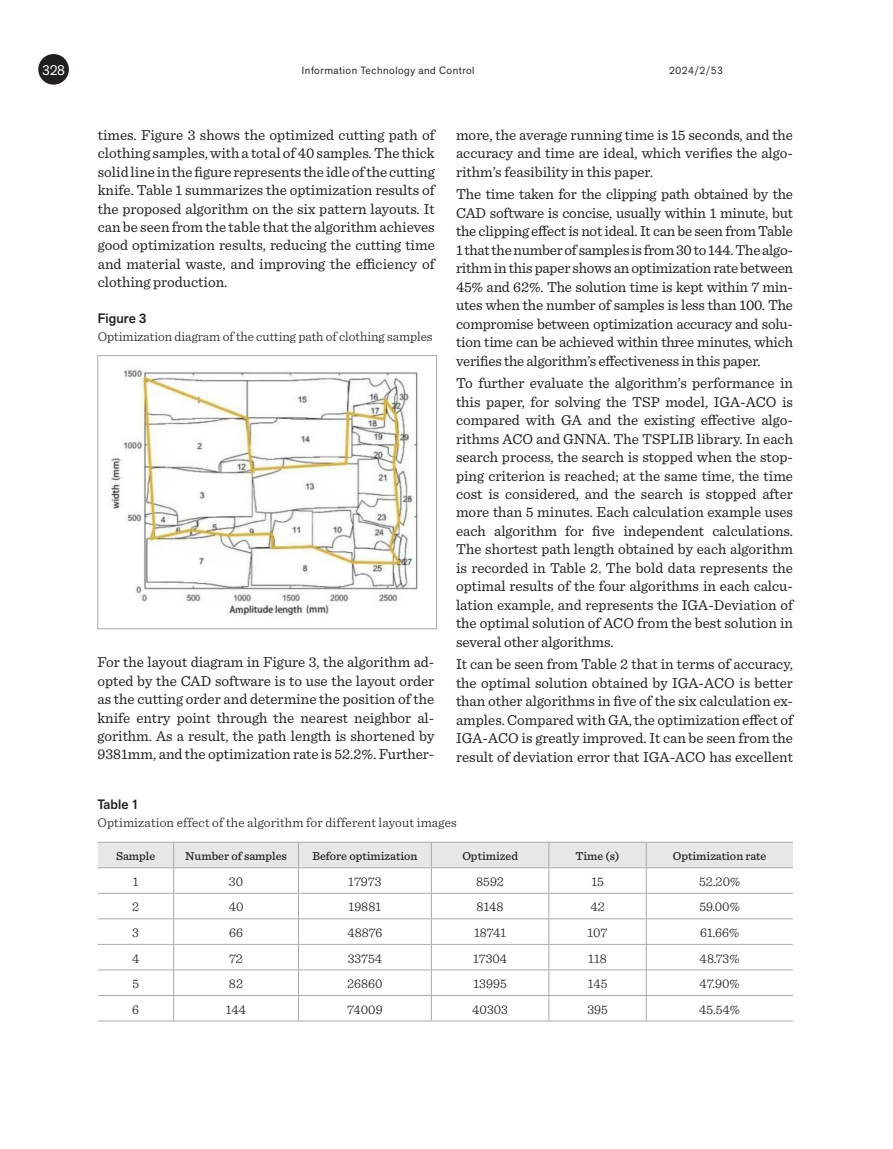
<style>
.page{position:relative;width:893px;height:1149px;background:#fff}
.page>*{position:absolute;margin:0;border:0;box-sizing:border-box;transform-origin:0 0}
.t1{font:18.75px/23.1px "Palatino Linotype";color:#000;text-align:justify}
.t2{font:16.95px "Palatino Linotype";color:#000}
.t3{font:700 16.95px "Palatino Linotype";color:#000}
.pagrindinis{font:15px/18.5px "Sentinel";color:#231f20;text-align:justify}
.t4{font:14.1px "Akzid Grtsk Next";color:#fff}
.Pav_pavadin{font:300 13.5px "Sentinel";color:#231f20}
.Pav_nr{font:500 13.5px "Akzid Grtsk Next";color:#231f20}
.lent_kepure_inform{font:500 12px "Sentinel";color:#231f20}
.t5{font:10.5px "Akzid Grtsk Next";letter-spacing:.05em;color:#231f20}
</style>
<div class="page">
<div style="left:38px;top:54px;width:31px;height:31px;background:#231f20;border-radius:50%"></div>
<hr style="left:98px;top:841px;width:76px;height:1px;background:#a8a9ad">
<hr style="left:174px;top:841px;width:124px;height:1px;background:#a8a9ad">
<hr style="left:298px;top:841px;width:133px;height:1px;background:#a8a9ad">
<hr style="left:431px;top:841px;width:118px;height:1px;background:#a8a9ad">
<hr style="left:549px;top:841px;width:97px;height:1px;background:#a8a9ad">
<hr style="left:646px;top:841px;width:147px;height:1px;background:#a8a9ad">
<svg style="left:98px;top:842px;width:695px;height:178px"></svg>
<hr style="left:98px;top:1020px;width:76px;height:1px;background:#a8a9ad">
<hr style="left:174px;top:1020px;width:124px;height:1px;background:#a8a9ad">
<hr style="left:298px;top:1020px;width:133px;height:1px;background:#a8a9ad">
<hr style="left:431px;top:1020px;width:118px;height:1px;background:#a8a9ad">
<hr style="left:549px;top:1020px;width:97px;height:1px;background:#a8a9ad">
<hr style="left:646px;top:1020px;width:147px;height:1px;background:#a8a9ad">
<img style="left:110px;top:369px;width:308px;height:247px">
<div style="left:97px;top:355px;width:340px;height:274px;border:1px solid #a8a9ad"></div>
<p class="t4" style="left:42px;top:61px;width:24px">328</p>
<p class="t5" style="left:302px;top:63px;width:174px">Information Technology and Control</p>
<p class="t5" style="left:669px;top:63px;width:55px">2024/2/53</p>
<p class="pagrindinis" style="left:98px;top:124px;width:339px">times. Figure 3 shows the optimized cutting path of clothing samples, with a total of 40 samples. The thick solid line in the figure represents the idle of the cutting knife. Table 1 summarizes the optimization results of the proposed algorithm on the six pattern layouts. It can be seen from the table that the algorithm achieves good optimization results, reducing the cutting time and material waste, and improving the efficiency of clothing production.</p>
<p class="pagrindinis" style="left:456px;top:124px;width:338px">more, the average running time is 15 seconds, and the accuracy and time are ideal, which verifies the algo&shy;rithm’s feasibility in this paper.</p>
<p class="pagrindinis" style="left:456px;top:184px;width:339px">The time taken for the clipping path obtained by the CAD software is concise, usually within 1 minute, but the clipping effect is not ideal. It can be seen from Table 1 that the number of samples is from 30 to 144. The algo&shy;rithm in this paper shows an optimization rate between 45% and 62%. The solution time is kept within 7 min&shy;utes when the number of samples is less than 100. The compromise between optimization accuracy and solu&shy;tion time can be achieved within three minutes, which verifies the algorithm’s effectiveness in this paper.</p>
<p class="pagrindinis" style="left:456px;top:373px;width:339px">To further evaluate the algorithm’s performance in this paper, for solving the TSP model, IGA-ACO is compared with GA and the existing effective algo&shy;rithms ACO and GNNA. The TSPLIB library. In each search process, the search is stopped when the stop&shy;ping criterion is reached; at the same time, the time cost is considered, and the search is stopped after more than 5 minutes. Each calculation example uses each algorithm for five independent calculations.<br>The shortest path length obtained by each algorithm is recorded in Table 2. The bold data represents the optimal results of the four algorithms in each calcu&shy;lation example, and represents the IGA-Deviation of the optimal solution of ACO from the best solution in several other algorithms.</p>
<p class="pagrindinis" style="left:456px;top:654px;width:339px">It can be seen from Table 2 that in terms of accuracy, the optimal solution obtained by IGA-ACO is better than other algorithms in five of the six calculation ex&shy;amples. Compared with GA, the optimization effect of IGA-ACO is greatly improved. It can be seen from the result of deviation error that IGA-ACO has excellent</p>
<p class="t3" style="left:100px;top:273px;width:64px">Figure 3</p>
<p class="t2" style="left:100px;top:324px;width:128px">clothing samples</p>
<p class="Pav_nr" style="left:98px;top:309px;width:50px">Figure 3</p>
<p class="Pav_pavadin" style="left:98px;top:326px;width:336px">Optimization diagram of the cutting path of clothing samples</p>
<p class="pagrindinis" style="left:97px;top:651px;width:338px">For the layout diagram in Figure 3, the algorithm ad&shy;opted by the CAD software is to use the layout order as the cutting order and determine the position of the knife entry point through the nearest neighbor al&shy;gorithm. As a result, the path length is shortened by 9381mm, and the optimization rate is 52.2%. Further-</p>
<p class="t1" style="left:100px;top:659px;width:373px">For the layout diagram in Figure 3, the algorithm adopted by the CAD software is to use the layout order as the cutting order and determine the position of the knife</p>
<p class="Pav_nr" style="left:97px;top:795px;width:43px">Table 1</p>
<p class="Pav_pavadin" style="left:97px;top:812px;width:361px">Optimization effect of the algorithm for different layout images</p>
<p class="lent_kepure_inform" style="left:116px;top:846px;width:41px">Sample</p>
<p class="lent_kepure_inform" style="left:185px;top:846px;width:103px">Number of samples</p>
<p class="lent_kepure_inform" style="left:312px;top:846px;width:107px">Before optimization</p>
<p class="lent_kepure_inform" style="left:462px;top:846px;width:57px">Optimized</p>
<p class="lent_kepure_inform" style="left:575px;top:846px;width:46px">Time (s)</p>
<p class="lent_kepure_inform" style="left:673px;top:846px;width:95px">Optimization rate</p>
<p class="Pav_pavadin" style="left:133px;top:871px;width:7px">1</p>
<p class="Pav_pavadin" style="left:229px;top:871px;width:16px">30</p>
<p class="Pav_pavadin" style="left:348px;top:871px;width:35px">17973</p>
<p class="Pav_pavadin" style="left:476px;top:871px;width:29px">8592</p>
<p class="Pav_pavadin" style="left:591px;top:871px;width:14px">15</p>
<p class="Pav_pavadin" style="left:699px;top:871px;width:43px">52.20%</p>
<p class="Pav_pavadin" style="left:132px;top:896px;width:9px">2</p>
<p class="Pav_pavadin" style="left:229px;top:896px;width:16px">40</p>
<p class="Pav_pavadin" style="left:349px;top:896px;width:34px">19881</p>
<p class="Pav_pavadin" style="left:477px;top:896px;width:29px">8148</p>
<p class="Pav_pavadin" style="left:590px;top:896px;width:16px">42</p>
<p class="Pav_pavadin" style="left:699px;top:896px;width:42px">59.00%</p>
<p class="Pav_pavadin" style="left:132px;top:922px;width:8px">3</p>
<p class="Pav_pavadin" style="left:229px;top:922px;width:15px">66</p>
<p class="Pav_pavadin" style="left:347px;top:922px;width:37px">48876</p>
<p class="Pav_pavadin" style="left:474px;top:922px;width:34px">18741</p>
<p class="Pav_pavadin" style="left:587px;top:922px;width:22px">107</p>
<p class="Pav_pavadin" style="left:700px;top:922px;width:41px">61.66%</p>
<p class="Pav_pavadin" style="left:132px;top:947px;width:9px">4</p>
<p class="Pav_pavadin" style="left:229px;top:947px;width:15px">72</p>
<p class="Pav_pavadin" style="left:348px;top:947px;width:36px">33754</p>
<p class="Pav_pavadin" style="left:473px;top:947px;width:36px">17304</p>
<p class="Pav_pavadin" style="left:588px;top:947px;width:20px">118</p>
<p class="Pav_pavadin" style="left:700px;top:947px;width:41px">48.73%</p>
<p class="Pav_pavadin" style="left:132px;top:973px;width:8px">5</p>
<p class="Pav_pavadin" style="left:229px;top:973px;width:16px">82</p>
<p class="Pav_pavadin" style="left:347px;top:973px;width:37px">26860</p>
<p class="Pav_pavadin" style="left:474px;top:973px;width:35px">13995</p>
<p class="Pav_pavadin" style="left:588px;top:973px;width:21px">145</p>
<p class="Pav_pavadin" style="left:700px;top:973px;width:42px">47.90%</p>
<p class="Pav_pavadin" style="left:132px;top:998px;width:8px">6</p>
<p class="Pav_pavadin" style="left:226px;top:998px;width:22px">144</p>
<p class="Pav_pavadin" style="left:347px;top:998px;width:37px">74009</p>
<p class="Pav_pavadin" style="left:472px;top:998px;width:37px">40303</p>
<p class="Pav_pavadin" style="left:587px;top:998px;width:22px">395</p>
<p class="Pav_pavadin" style="left:699px;top:998px;width:42px">45.54%</p>
<p class="t1" style="left:100px;top:844px;width:373px">running time is 15 seconds, and the accuracy</p>
</div>
